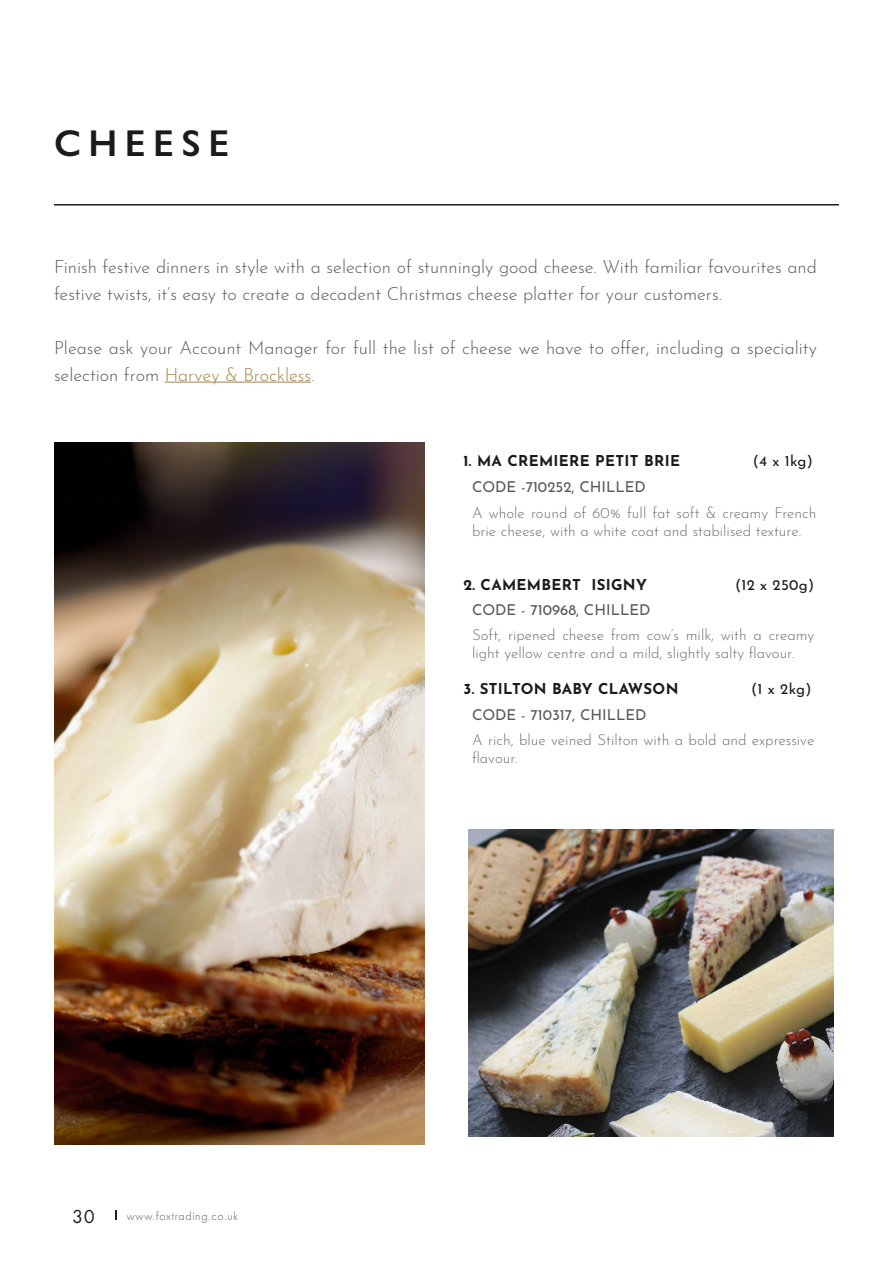
<style>
.page{position:relative;width:893px;height:1263px;background:#fff}
.page>*{position:absolute;margin:0;border:0;box-sizing:border-box;transform-origin:0 0}
.Title_page{font:600 37.5px "Gill Sans Nova";letter-spacing:.2em;color:#1a1b1b}
.t1{font:19.5px "Futura Cyrillic";color:#1a1b1b}
.Category_descripton{font:300 18px/27px "Josefin Sans";color:#57585a}
.text_area-_product_description{font:300 15px/18px "Josefin Sans";color:#6c6d70}
.text_bold-_product_name{font:700 15px "Josefin Sans";letter-spacing:.02em;color:#1a1b1b}
.Product_details{font:15px "Josefin Sans";color:#57585a}
.text_bold-_product_name-2{font:15px "Josefin Sans";letter-spacing:.02em;color:#1a1b1b}
.t2{font:300 12px "Futura Cyrillic";letter-spacing:.06em;color:#57585a}
.s1{color:#a38248}
</style>
<div class="page">
<hr style="left:54px;top:204px;width:785px;height:2px;background:#231f20">
<hr style="left:165px;top:382px;width:146px;height:1px;background:#a38248">
<img style="left:54px;top:442px;width:370px;height:702px">
<img style="left:469px;top:829px;width:365px;height:307px">
<p class="Title_page" style="left:54px;top:120px;width:177px">CHEESE</p>
<p class="Category_descripton" style="left:54px;top:251px;width:764px">Finish festive dinners in style with a selection of stunningly good cheese. With familiar favourites and festive twists, it’s easy to create a decadent Christmas cheese platter for your customers.</p>
<p class="Category_descripton" style="left:54px;top:332px;width:764px">Please ask your Account Manager for full the list of cheese we have to offer, including a speciality selection from <span class="s1">Harvey &amp; Brockless.</span></p>
<p class="text_bold-_product_name" style="left:463px;top:448px;width:218px">1. MA CREMIERE PETIT BRIE</p>
<p class="text_bold-_product_name-2" style="left:753px;top:448px;width:62px">(4 x 1kg)</p>
<p class="Product_details" style="left:472px;top:474px;width:175px">CODE -710252, CHILLED</p>
<p class="text_area-_product_description" style="left:472px;top:502px;width:346px">A whole round of 60% full fat soft &amp; creamy French brie cheese, with a white coat and stabilised texture.</p>
<p class="t1" style="left:72px;top:1205px;width:24px">30</p>
<p class="t2" style="left:127px;top:1209px;width:113px">www.foxtrading.co.uk</p>
<p class="text_bold-_product_name" style="left:463px;top:571px;width:185px">2. CAMEMBERT ISIGNY</p>
<p class="text_bold-_product_name-2" style="left:735px;top:572px;width:81px">(12 x 250g)</p>
<p class="Product_details" style="left:472px;top:598px;width:180px">CODE - 710968, CHILLED</p>
<p class="text_area-_product_description" style="left:472px;top:624px;width:344px">Soft, ripened cheese from cow’s milk, with a creamy light yellow centre and a mild, slightly salty flavour.</p>
<p class="text_bold-_product_name" style="left:463px;top:676px;width:216px">3. STILTON BABY CLAWSON</p>
<p class="text_bold-_product_name-2" style="left:751px;top:677px;width:62px">(1 x 2kg)</p>
<p class="Product_details" style="left:472px;top:702px;width:176px">CODE - 710317, CHILLED</p>
<p class="text_area-_product_description" style="left:472px;top:729px;width:344px">A rich, blue veined Stilton with a bold and expressive flavour.</p>
</div>
